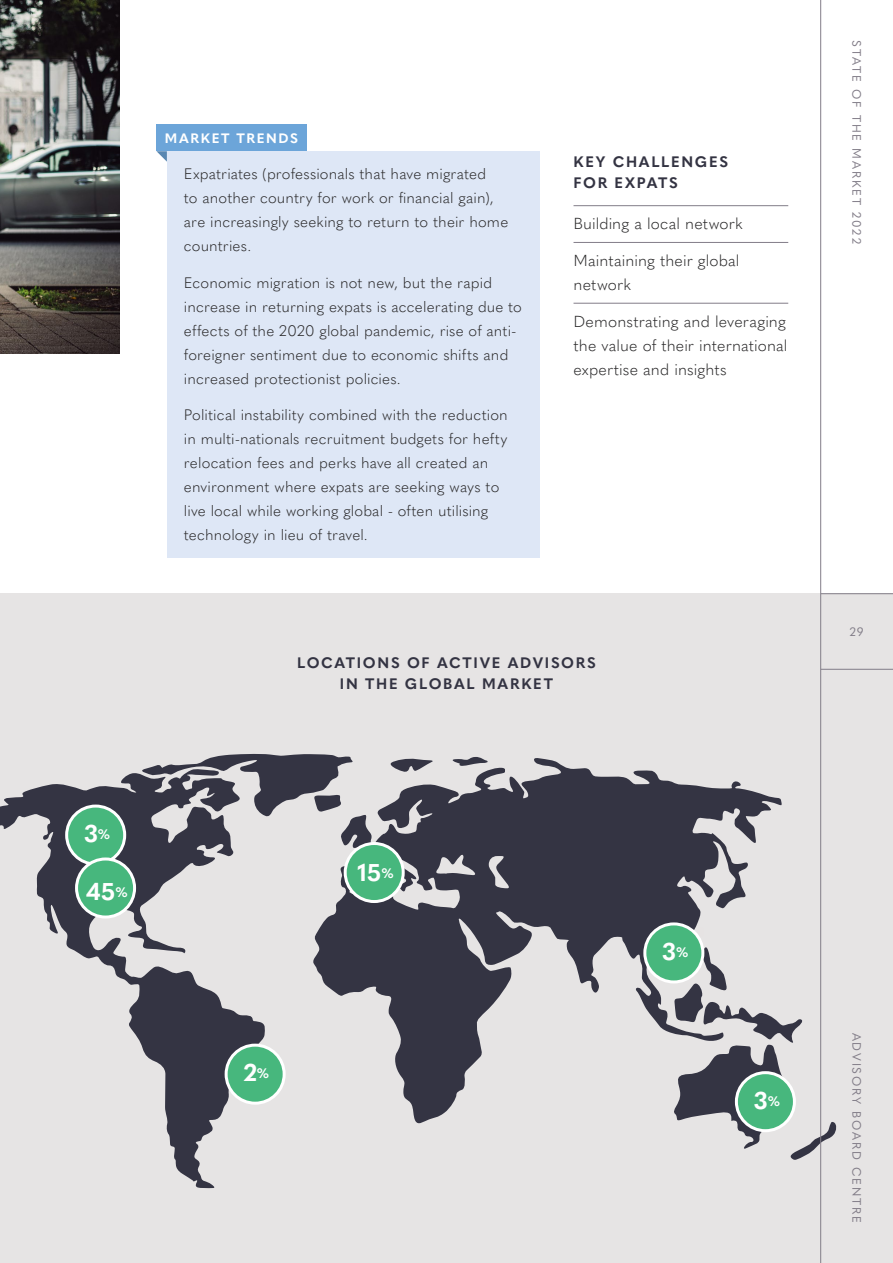
<style>
.page{position:relative;width:893px;height:1263px;background:#fff}
.page>*{position:absolute;margin:0;border:0;box-sizing:border-box;transform-origin:0 0}
.t1{font:700 24px "Quasimoda";color:#fff}
.t2{font:300 15.75px/24px "Quasimoda";letter-spacing:.005em;color:#292829}
.t3{font:300 15px/24px "Quasimoda";letter-spacing:.01em;color:#292829}
.t4{font:700 15px/21px "Quasimoda";letter-spacing:.115em;color:#333342}
.t5{font:700 13.5px "Quasimoda";letter-spacing:.125em;color:#fff}
.t6{font:12px "Quasimoda";letter-spacing:.15em;color:#827d88}
.s1{font-size:13.65px}
</style>
<div class="page">
<div style="left:0;top:593px;width:893px;height:670px;background:#e6e4e4"></div>
<svg style="left:313px;top:757px;width:469px;height:367px"></svg>
<svg style="left:671px;top:944px;width:165px;height:216px"></svg>
<svg style="left:0;top:773px;width:265px;height:415px"></svg>
<svg style="left:142px;top:754px;width:211px;height:63px"></svg>
<img style="left:0;top:0;width:119px;height:354px">
<div style="left:167px;top:151px;width:372px;height:406px;background:#dee7f6"></div>
<div style="left:156px;top:125px;width:151px;height:26px;background:#6ca5d9"></div>
<svg style="left:156px;top:151px;width:11px;height:11px"></svg>
<hr style="left:573px;top:205px;width:215px;height:1px;background:#827d88">
<hr style="left:573px;top:242px;width:215px;height:1px;background:#827d88">
<hr style="left:573px;top:303px;width:215px;height:1px;background:#827d88">
<div style="left:67px;top:806px;width:58px;height:58px;background:#47b77d;border-radius:50%"></div>
<div style="left:65px;top:804px;width:61px;height:62px;border:3px solid #fff;border-radius:50%"></div>
<div style="left:736px;top:1073px;width:58px;height:58px;background:#47b77d;border-radius:50%"></div>
<div style="left:735px;top:1071px;width:61px;height:61px;border:3px solid #fff;border-radius:50%"></div>
<div style="left:645px;top:924px;width:58px;height:58px;background:#47b77d;border-radius:50%"></div>
<div style="left:643px;top:922px;width:61px;height:61px;border:3px solid #fff;border-radius:50%"></div>
<div style="left:226px;top:1045px;width:58px;height:58px;background:#47b77d;border-radius:50%"></div>
<div style="left:225px;top:1044px;width:61px;height:61px;border:3px solid #fff;border-radius:50%"></div>
<div style="left:77px;top:859px;width:58px;height:58px;background:#47b77d;border-radius:50%"></div>
<div style="left:75px;top:857px;width:61px;height:61px;border:3px solid #fff;border-radius:50%"></div>
<div style="left:345px;top:843px;width:58px;height:58px;background:#47b77d;border-radius:50%"></div>
<div style="left:344px;top:842px;width:61px;height:61px;border:3px solid #fff;border-radius:50%"></div>
<hr style="left:820px;top:0;width:1px;height:1263px;background:#827d88">
<hr style="left:821px;top:593px;width:72px;height:1px;background:#827d88">
<hr style="left:821px;top:669px;width:72px;height:1px;background:#827d88">
<p class="t5" style="left:165px;top:127px;width:135px">MARKET TRENDS</p>
<p class="t3" style="left:184px;top:161px;width:326px">Expatriates (professionals that have migrated<br>to another country for work or financial gain), are increasingly seeking to return to their home countries.</p>
<p class="t3" style="left:184px;top:269px;width:340px">Economic migration is not new, but the rapid increase in returning expats is accelerating due to effects of the 2020 global pandemic, rise of anti&shy;foreigner sentiment due to economic shifts and increased protectionist policies.</p>
<p class="t3" style="left:184px;top:402px;width:325px">Political instability combined with the reduction in multi-nationals recruitment budgets for hefty relocation fees and perks have all created an environment where expats are seeking ways to live local while working global - often utilising technology in lieu of travel.</p>
<p class="t4" style="left:573px;top:150px;width:156px">KEY CHALLENGES<br>FOR EXPATS</p>
<p class="t2" style="left:573px;top:211px;width:171px">Building a local network</p>
<p class="t2" style="left:573px;top:247px;width:168px">Maintaining their global network</p>
<p class="t2" style="left:573px;top:308px;width:216px;text-align:justify">Demonstrating and leveraging the value of their international expertise and insights</p>
<p class="t4" style="left:297px;top:651px;width:300px;text-align:center">LOCATIONS OF ACTIVE ADVISORS<br>IN THE GLOBAL MARKET</p>
<h1 class="t1" style="left:84px;top:815px;width:28px">3<span class="s1">%</span></h1>
<h1 class="t1" style="left:86px;top:872px;width:43px">45<span class="s1">%</span></h1>
<h1 class="t1" style="left:244px;top:1054px;width:27px">2<span class="s1">%</span></h1>
<h1 class="t1" style="left:358px;top:854px;width:38px">15<span class="s1">%</span></h1>
<h1 class="t1" style="left:662px;top:933px;width:28px">3<span class="s1">%</span></h1>
<h1 class="t1" style="left:754px;top:1081px;width:28px">3<span class="s1">%</span></h1>
<p class="t6" style="left:866px;top:40px;width:205px;rotate:90deg">STATE OF THE MARKET 2022</p>
<p class="t6" style="left:850px;top:622px;width:15px">29</p>
<p class="t6" style="left:866px;top:1032px;width:192px;rotate:90deg">ADVISORY BOARD CENTRE</p>
</div>
